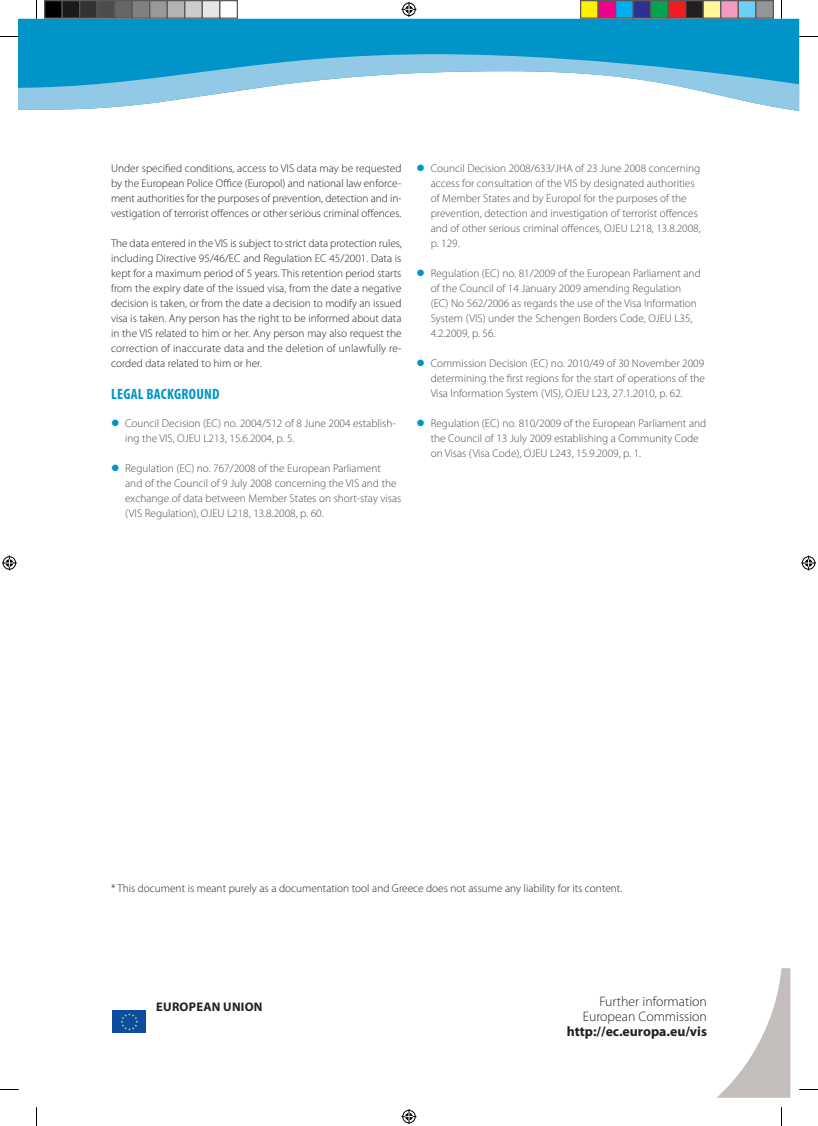
<style>
.page{position:relative;width:818px;height:1126px;background:#fff}
.page>*{position:absolute;margin:0;border:0;box-sizing:border-box;transform-origin:0 0}
.t1{font:700 condensed 15px "Myriad Pro";letter-spacing:.02em;color:#0094c8}
.t2{font:300 13.75px/15px "Myriad Pro";color:#231f20;text-align:right}
.t3{font:700 13.75px "Myriad Pro";color:#231f20}
.t4{font:700 12.5px "Myriad Pro";letter-spacing:.02em;color:#231f20}
.t5{font:300 11.25px/15px "Myriad Pro";color:#514946}
.t6{font:300 11.25px/15px "Myriad Pro";color:#231f20;text-align:justify}
</style>
<div class="page">
<svg style="left:718px;top:968px;width:71px;height:129px"></svg>
<div style="left:19px;top:19px;width:779px;height:35px;background:#0094c8"></div>
<svg style="left:19px;top:54px;width:779px;height:57px"></svg>
<svg style="left:112px;top:1010px;width:34px;height:23px"></svg>
<div style="left:113px;top:1010px;width:33px;height:22px;background:#0d4da1"></div>
<svg style="left:121px;top:1013px;width:17px;height:17px"></svg>
<svg style="left:0;top:36px;width:19px;height:1px"></svg>
<svg style="left:798px;top:36px;width:19px;height:1px"></svg>
<svg style="left:0;top:1089px;width:19px;height:1px"></svg>
<svg style="left:799px;top:1089px;width:18px;height:1px"></svg>
<svg style="left:36px;top:0;width:1px;height:19px"></svg>
<svg style="left:36px;top:1107px;width:1px;height:18px"></svg>
<svg style="left:401px;top:2px;width:15px;height:15px"></svg>
<svg style="left:401px;top:1109px;width:15px;height:14px"></svg>
<svg style="left:2px;top:555px;width:15px;height:15px"></svg>
<svg style="left:801px;top:555px;width:14px;height:15px"></svg>
<div style="left:45px;top:1px;width:17px;height:17px;background:#000"></div>
<div style="left:44px;top:0;width:19px;height:19px;border:1px solid #595959"></div>
<div style="left:62px;top:1px;width:18px;height:17px;background:#1a1a1a"></div>
<div style="left:61px;top:0;width:19px;height:19px;border:1px solid #595959"></div>
<div style="left:80px;top:1px;width:17px;height:17px;background:#333"></div>
<div style="left:79px;top:0;width:19px;height:19px;border:1px solid #595959"></div>
<div style="left:97px;top:1px;width:18px;height:17px;background:#4d4d4d"></div>
<div style="left:96px;top:0;width:19px;height:19px;border:1px solid #595959"></div>
<div style="left:115px;top:1px;width:17px;height:17px;background:#666"></div>
<div style="left:114px;top:0;width:19px;height:19px;border:1px solid #595959"></div>
<div style="left:132px;top:1px;width:18px;height:17px;background:#808080"></div>
<div style="left:131px;top:0;width:19px;height:19px;border:1px solid #595959"></div>
<div style="left:150px;top:1px;width:17px;height:17px;background:#999"></div>
<div style="left:149px;top:0;width:19px;height:19px;border:1px solid #595959"></div>
<div style="left:167px;top:1px;width:18px;height:17px;background:#b3b3b3"></div>
<div style="left:166px;top:0;width:19px;height:19px;border:1px solid #595959"></div>
<div style="left:185px;top:1px;width:17px;height:17px;background:#ccc"></div>
<div style="left:184px;top:0;width:19px;height:19px;border:1px solid #595959"></div>
<div style="left:202px;top:1px;width:18px;height:17px;background:#e6e6e6"></div>
<div style="left:201px;top:0;width:19px;height:19px;border:1px solid #595959"></div>
<div style="left:219px;top:0;width:19px;height:19px;border:1px solid #595959"></div>
<div style="left:580px;top:1px;width:17px;height:17px;background:#fff101"></div>
<div style="left:579px;top:0;width:19px;height:19px;border:1px solid #595959"></div>
<div style="left:597px;top:1px;width:18px;height:17px;background:#ed028c"></div>
<div style="left:597px;top:0;width:19px;height:19px;border:1px solid #595959"></div>
<div style="left:615px;top:1px;width:17px;height:17px;background:#00aeef"></div>
<div style="left:614px;top:0;width:19px;height:19px;border:1px solid #595959"></div>
<div style="left:632px;top:1px;width:18px;height:17px;background:#2e3092"></div>
<div style="left:632px;top:0;width:19px;height:19px;border:1px solid #595959"></div>
<div style="left:650px;top:1px;width:17px;height:17px;background:#00a54f"></div>
<div style="left:649px;top:0;width:19px;height:19px;border:1px solid #595959"></div>
<div style="left:667px;top:1px;width:18px;height:17px;background:#ee1d23"></div>
<div style="left:667px;top:0;width:19px;height:19px;border:1px solid #595959"></div>
<div style="left:685px;top:1px;width:17px;height:17px;background:#231f20"></div>
<div style="left:684px;top:0;width:19px;height:19px;border:1px solid #595959"></div>
<div style="left:702px;top:1px;width:18px;height:17px;background:#fff79a"></div>
<div style="left:702px;top:0;width:19px;height:19px;border:1px solid #595959"></div>
<div style="left:720px;top:1px;width:17px;height:17px;background:#f499c2"></div>
<div style="left:719px;top:0;width:19px;height:19px;border:1px solid #595959"></div>
<div style="left:737px;top:1px;width:18px;height:17px;background:#6bcff6"></div>
<div style="left:737px;top:0;width:19px;height:19px;border:1px solid #595959"></div>
<div style="left:755px;top:1px;width:17px;height:17px;background:#939598"></div>
<div style="left:754px;top:0;width:19px;height:19px;border:1px solid #595959"></div>
<p class="t6" style="left:111px;top:160px;width:292px">Under specified conditions, access to VIS data may be requested by the European Police Office (Europol) and national law enforce&shy;ment authorities for the purposes of prevention, detection and in&shy;vestigation of terrorist offences or other serious criminal offences.</p>
<p class="t6" style="left:111px;top:235px;width:292px">The data entered in the VIS is subject to strict data protection rules, including Directive 95/46/EC and Regulation EC 45/2001. Data is kept for a maximum period of 5 years. This retention period starts from the expiry date of the issued visa, from the date a negative decision is taken, or from the date a decision to modify an issued visa is taken. Any person has the right to be informed about data in the VIS related to him or her. Any person may also request the correction of inaccurate data and the deletion of unlawfully re&shy;corded data related to him or her.</p>
<h1 class="t1" style="left:111px;top:385px;width:110px">LEGAL BACKGROUND</h1>
<p class="t5" style="left:125px;top:415px;width:272px">Council Decision (EC) no. 2004/512 of 8 June 2004 establish&shy;ing the VIS, OJEU L213, 15.6.2004, p. 5.</p>
<p class="t5" style="left:125px;top:460px;width:277px">Regulation (EC) no. 767/2008 of the European Parliament<br>and of the Council of 9 July 2008 concerning the VIS and the exchange of data between Member States on short-stay visas (VIS Regulation), OJEU L218, 13.8.2008, p. 60.</p>
<p class="t5" style="left:430px;top:160px;width:271px">Council Decision 2008/633/JHA of 23 June 2008 concerning access for consultation of the VIS by designated authorities of Member States and by Europol for the purposes of the prevention, detection and investigation of terrorist offences and of other serious criminal offences, OJEU L218, 13.8.2008, p. 129.</p>
<p class="t5" style="left:430px;top:265px;width:271px">Regulation (EC) no. 81/2009 of the European Parliament and of the Council of 14 January 2009 amending Regulation (EC) No 562/2006 as regards the use of the Visa Information System (VIS) under the Schengen Borders Code, OJEU L35, 4.2.2009, p. 56.</p>
<p class="t5" style="left:430px;top:355px;width:276px;text-align:justify">Commission Decision (EC) no. 2010/49 of 30 November 2009 determining the first regions for the start of operations of the Visa Information System (VIS), OJEU L23, 27.1.2010, p. 62.</p>
<p class="t5" style="left:430px;top:415px;width:277px">Regulation (EC) no. 810/2009 of the European Parliament and the Council of 13 July 2009 establishing a Community Code on Visas (Visa Code), OJEU L243, 15.9.2009, p. 1.</p>
<p class="t6" style="left:111px;top:880px;width:512px">* This document is meant purely as a documentation tool and Greece does not assume any liability for its content.</p>
<p class="t4" style="left:156px;top:998px;width:108px">european union</p>
<p class="t2" style="left:582px;top:993px;width:126px">Further information<br>European Commission</p>
<p class="t3" style="left:566px;top:1022px;width:142px">http://ec.europa.eu/vis</p>
</div>
